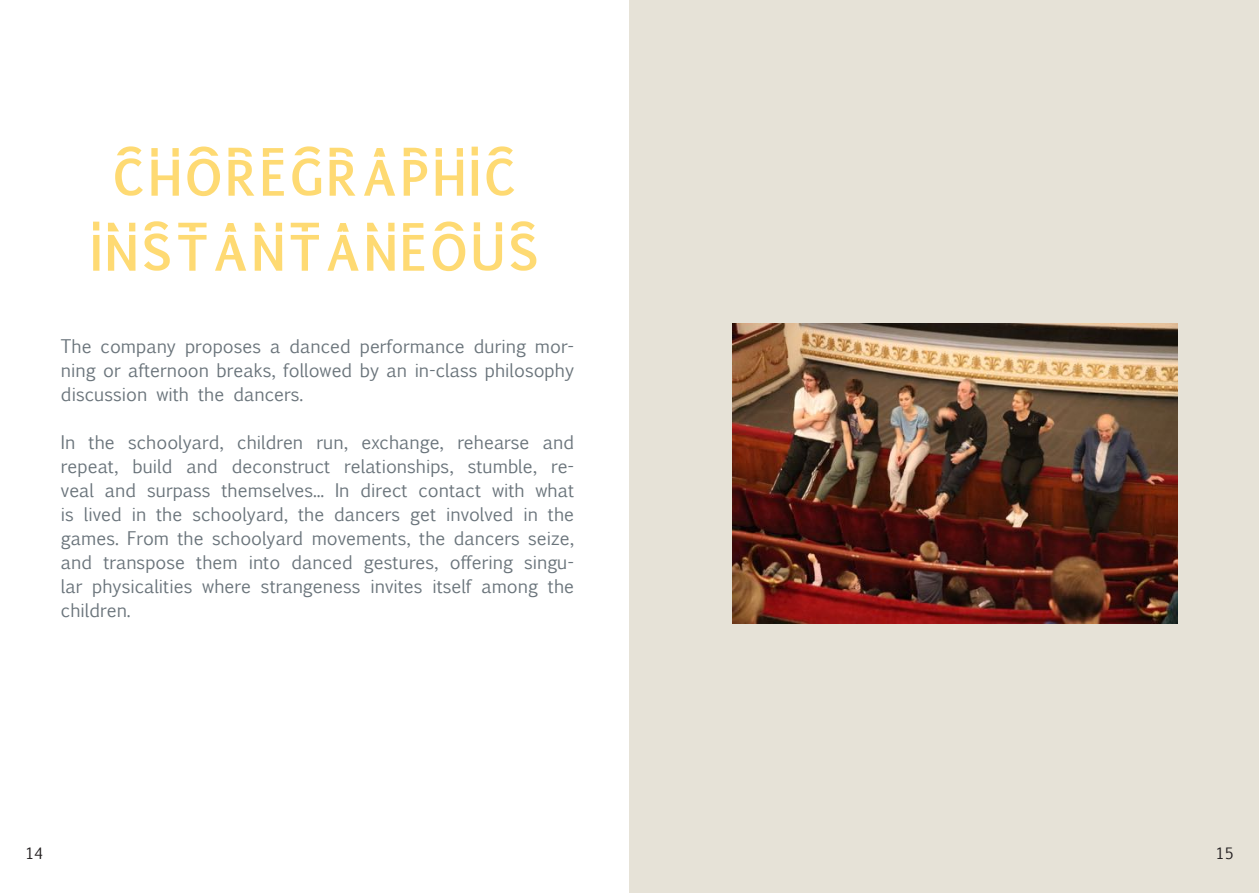
<style>
.page{position:relative;width:1259px;height:893px;background:#fff}
.page>*{position:absolute;margin:0;border:0;box-sizing:border-box;transform-origin:0 0}
.t1{font:69px/75px "NYASHFONT Regular";letter-spacing:-.03em;color:#feda73;text-align:center}
.t2{font:18px/24px "Euphemia UCAS";color:#6a747b;text-align:justify}
.t3{font:15px "Euphemia UCAS";color:#231f20}
</style>
<div class="page">
<div style="left:629px;top:0;width:630px;height:893px;background:#e6e2d7"></div>
<img style="left:732px;top:323px;width:445px;height:301px">
<h1 class="t1" style="left:88px;top:137px;width:455px">CHOREGRAPHIC<br>INSTANTANEOUS</h1>
<p class="t2" style="left:61px;top:333px;width:515px">The company proposes a danced performance during mor&shy;ning or afternoon breaks, followed by an in-class philosophy discussion with the dancers.</p>
<p class="t2" style="left:61px;top:429px;width:515px">In the schoolyard, children run, exchange, rehearse and repeat, build and deconstruct relationships, stumble, re&shy;veal and surpass themselves... In direct contact with what is lived in the schoolyard, the dancers get involved in the games. From the schoolyard movements, the dancers seize, and transpose them into danced gestures, offering singu&shy;lar physicalities where strangeness invites itself among the children.</p>
<p class="t3" style="left:26px;top:842px;width:19px">14</p>
<p class="t3" style="left:1216px;top:842px;width:19px">15</p>
</div>
